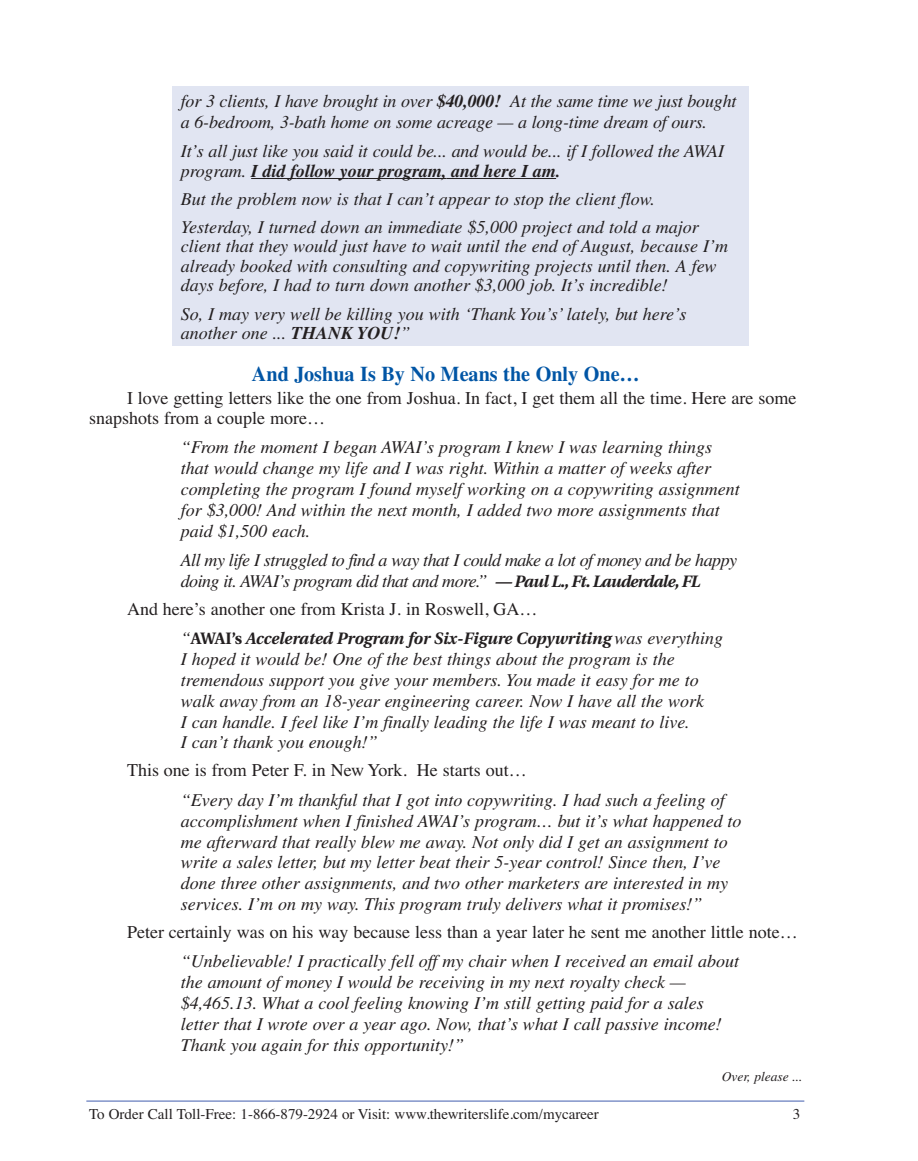
<style>
.page{position:relative;width:918px;height:1161px;background:#fff}
.page>*{position:absolute;margin:0;border:0;box-sizing:border-box;transform-origin:0 0}
.t1{font:700 21px "Times";color:#0155a5;scale:.96 1}
.t2{font:italic 18px/20.9px "Times";color:#231f20}
.t3{font:18px/19.2px "Times";color:#231f20}
.t4{font:italic 18px/20.9px "Times";letter-spacing:-.03em;color:#231f20}
.t5{font:italic 700 16.5px "Utopia";color:#231f20}
.t6{font:15px "Times";color:#231f20}
.t7{font:italic 13.5px "Times";color:#231f20}
.s1{font-weight:700}
.s2{font-family:"Utopia";font-weight:700;font-size:16.5px}
.s3{font-family:"Times";font-weight:400;font-size:18px}
.s4{font-style:normal}
</style>
<div class="page">
<div style="left:172px;top:87px;width:577px;height:259px;background:#e1e5f2"></div>
<hr style="left:251px;top:178px;width:45px;height:1px;background:#231f20">
<svg style="left:296px;top:178px;width:52px;height:1px"></svg>
<hr style="left:348px;top:178px;width:47px;height:1px;background:#231f20">
<svg style="left:395px;top:178px;width:52px;height:1px"></svg>
<hr style="left:447px;top:178px;width:62px;height:1px;background:#231f20">
<hr style="left:509px;top:178px;width:47px;height:1px;background:#231f20">
<hr style="left:86px;top:1100px;width:718px;height:2px;background:#8193c9">
<p class="t2" style="left:181px;top:92px;width:557px;line-height:21.3px">for 3 clients, I have brought in over <span class="s1">$40,000!</span> At the same time we just bought a 6-bedroom, 3-bath home on some acreage — a long-time dream of ours.</p>
<p class="t2" style="left:181px;top:143px;width:545px;line-height:19.8px">It’s all just like you said it could be... and would be... if I followed the AWAI program. <span class="s1">I did follow your program, and here I am.</span></p>
<p class="t2" style="left:181px;top:186px;width:520px;line-height:28.2px">But the problem now is that I can’t appear to stop the client flow.<br>Yesterday, I turned down an immediate $5,000 project and told a major</p>
<p class="t2" style="left:181px;top:238px;width:549px;line-height:19.5px">client that they would just have to wait until the end of August, because I’m already booked with consulting and copywriting projects until then. A few days before, I had to turn down another $3,000 job. It’s incredible!</p>
<p class="t2" style="left:181px;top:305px;width:507px;line-height:19.5px">So, I may very well be killing you with ‘Thank You’s’ lately, but here’s another one ... <span class="s1">THANK YOU!</span>”</p>
<p class="t1" style="left:252px;top:366px;width:406px">And Joshua Is By No Means the Only One…</p>
<p class="t3" style="left:89px;top:391px;width:709px;text-indent:38px">I love getting letters like the one from Joshua. In fact, I get them all the time. Here are some snapshots from a couple more…</p>
<p class="t2" style="left:181px;top:438px;width:561px">“From the moment I began AWAI’s program I knew I was learning things that would change my life and I was right. Within a matter of weeks after completing the program I found myself working on a copywriting assignment for $3,000! And within the next month, I added two more assignments that paid $1,500 each.</p>
<p class="t4" style="left:181px;top:551px;width:558px">All my life I struggled to find a way that I could make a lot of money and be happy doing it. AWAI’s program did that and more.” <span class="s2">— Paul L., Ft. Lauderdale, FL</span></p>
<p class="t3" style="left:127px;top:601px;width:412px">And here’s another one from Krista J. in Roswell, GA…</p>
<p class="t5" style="left:181px;top:632px;width:544px"><span class="s3">“</span><span class="s4">AWAI’s</span> Accelerated Program for Six-Figure Copywriting <span class="s3">was everything</span></p>
<p class="t2" style="left:181px;top:650px;width:525px">I hoped it would be! One of the best things about the program is the tremendous support you give your members. You made it easy for me to walk away from an 18-year engineering career. Now I have all the work I can handle. I feel like I’m finally leading the life I was meant to live.<br>I can’t thank you enough!”</p>
<p class="t3" style="left:127px;top:762px;width:401px">This one is from Peter F. in New York. He starts out…</p>
<p class="t2" style="left:181px;top:791px;width:562px">“Every day I’m thankful that I got into copywriting. I had such a feeling of accomplishment when I finished AWAI’s program… but it’s what happened to me afterward that really blew me away. Not only did I get an assignment to write a sales letter, but my letter beat their 5-year control! Since then, I’ve done three other assignments, and two other marketers are interested in my services. I’m on my way. This program truly delivers what it promises!”</p>
<p class="t3" style="left:127px;top:924px;width:672px">Peter certainly was on his way because less than a year later he sent me another little note…</p>
<p class="t2" style="left:181px;top:953px;width:560px">“Unbelievable! I practically fell off my chair when I received an email about the amount of money I would be receiving in my next royalty check — $4,465.13. What a cool feeling knowing I’m still getting paid for a sales letter that I wrote over a year ago. Now, that’s what I call passive income!<br>Thank you again for this opportunity!”</p>
<p class="t7" style="left:722px;top:1071px;width:82px">Over, please ...</p>
<p class="t6" style="left:89px;top:1108px;width:511px">To Order Call Toll-Free: 1-866-879-2924 or Visit: www.thewriterslife.com/mycareer</p>
<p class="t6" style="left:793px;top:1108px;width:9px">3</p>
</div>
